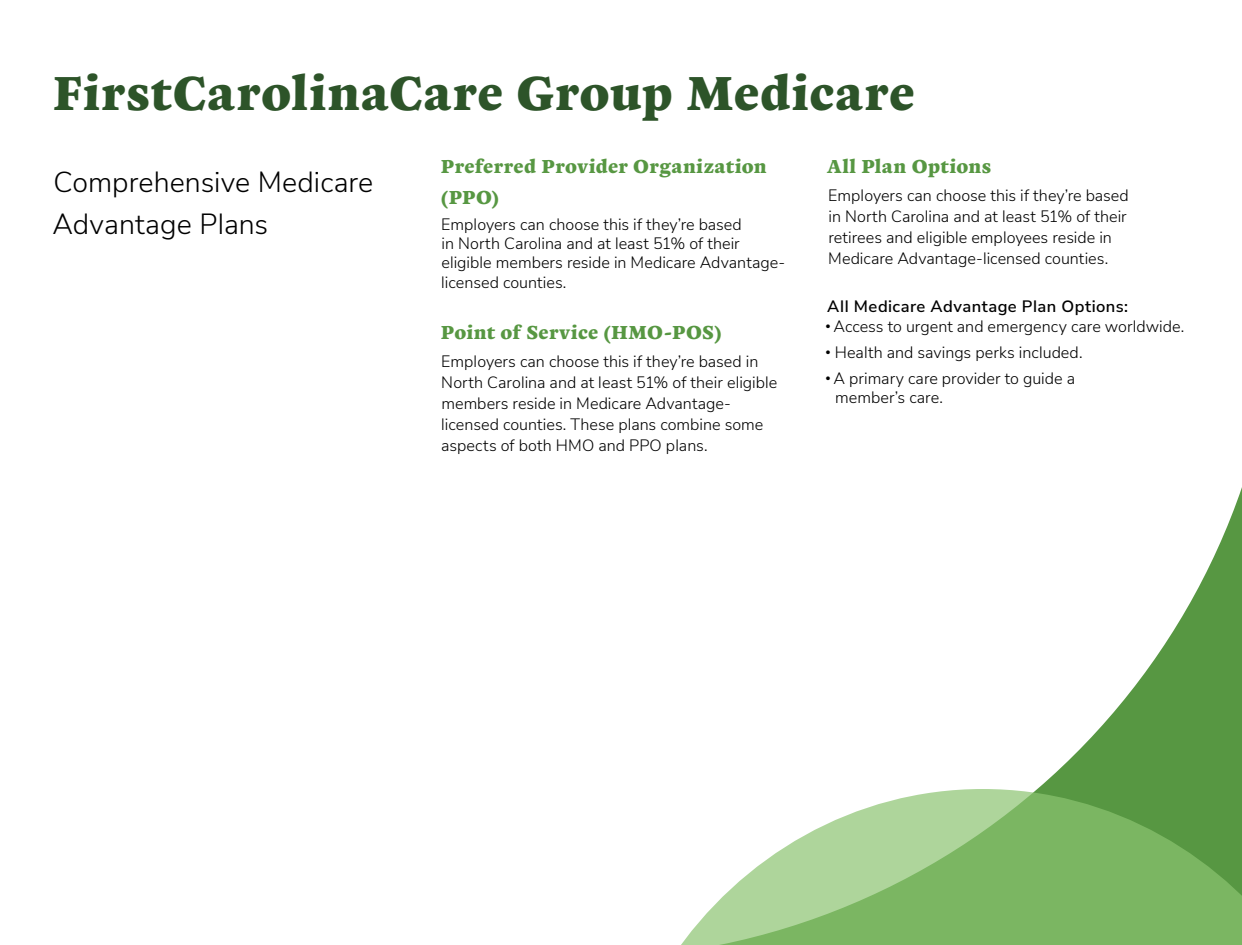
<style>
.page{position:relative;width:1242px;height:945px;background:#fff}
.page>*{position:absolute;margin:0;border:0;box-sizing:border-box;transform-origin:0 0}
.t1{font:700 49.5px "Zenon";letter-spacing:.015em;color:#2d5429}
.t2{font:300 28.5px/42px "Nunito Sans";letter-spacing:.005em;color:#000}
.t3{font:700 19.5px/30.2px "Zenon";letter-spacing:.015em;color:#579742}
.t4{font:600 16.5px "Nunito Sans";letter-spacing:.03em;color:#000}
.t5{font:300 16.2px/21px "Nunito Sans";color:#000}
.s1{font-family:"Avenir Next LT Pro";font-size:10.5px}
</style>
<div class="page">
<svg style="left:1037px;top:487px;width:205px;height:302px"></svg>
<svg style="left:681px;top:789px;width:561px;height:156px;fill:#7bb662"></svg>
<h1 class="t1" style="left:53px;top:55px;width:863px">FirstCarolinaCare Group Medicare</h1>
<h2 class="t2" style="left:53px;top:160px;width:322px">Comprehensive Medicare<br>Advantage Plans</h2>
<p class="t3" style="left:441px;top:150px;width:327px">Preferred Provider Organization (PPO)</p>
<p class="t5" style="left:441px;top:214px;width:346px;line-height:19.4px">Employers can choose this if they’re based<br>in North Carolina and at least 51% of their eligible members reside in Medicare Advantage&shy;licensed counties.</p>
<p class="t3" style="left:441px;top:316px;width:282px">Point of Service (HMO-POS)</p>
<p class="t5" style="left:441px;top:350px;width:338px">Employers can choose this if they’re based in North Carolina and at least 51% of their eligible members reside in Medicare Advantage&shy;licensed counties. These plans combine some aspects of both HMO and PPO plans.</p>
<p class="t3" style="left:827px;top:150px;width:165px">All Plan Options</p>
<p class="t5" style="left:828px;top:184px;width:302px">Employers can choose this if they’re based in North Carolina and at least 51% of their retirees and eligible employees reside in Medicare Advantage-licensed counties.</p>
<p class="t4" style="left:827px;top:295px;width:302px">All Medicare Advantage Plan Options:</p>
<p class="t5" style="left:826px;top:315px;width:360px"><span class="s1">•</span> Access to urgent and emergency care worldwide.</p>
<p class="t5" style="left:826px;top:341px;width:258px"><span class="s1">•</span> Health and savings perks included.</p>
<p class="t5" style="left:835px;top:368px;width:241px;line-height:19.4px;text-indent:-10px"><span class="s1">•</span> A primary care provider to guide a member’s care.</p>
</div>
